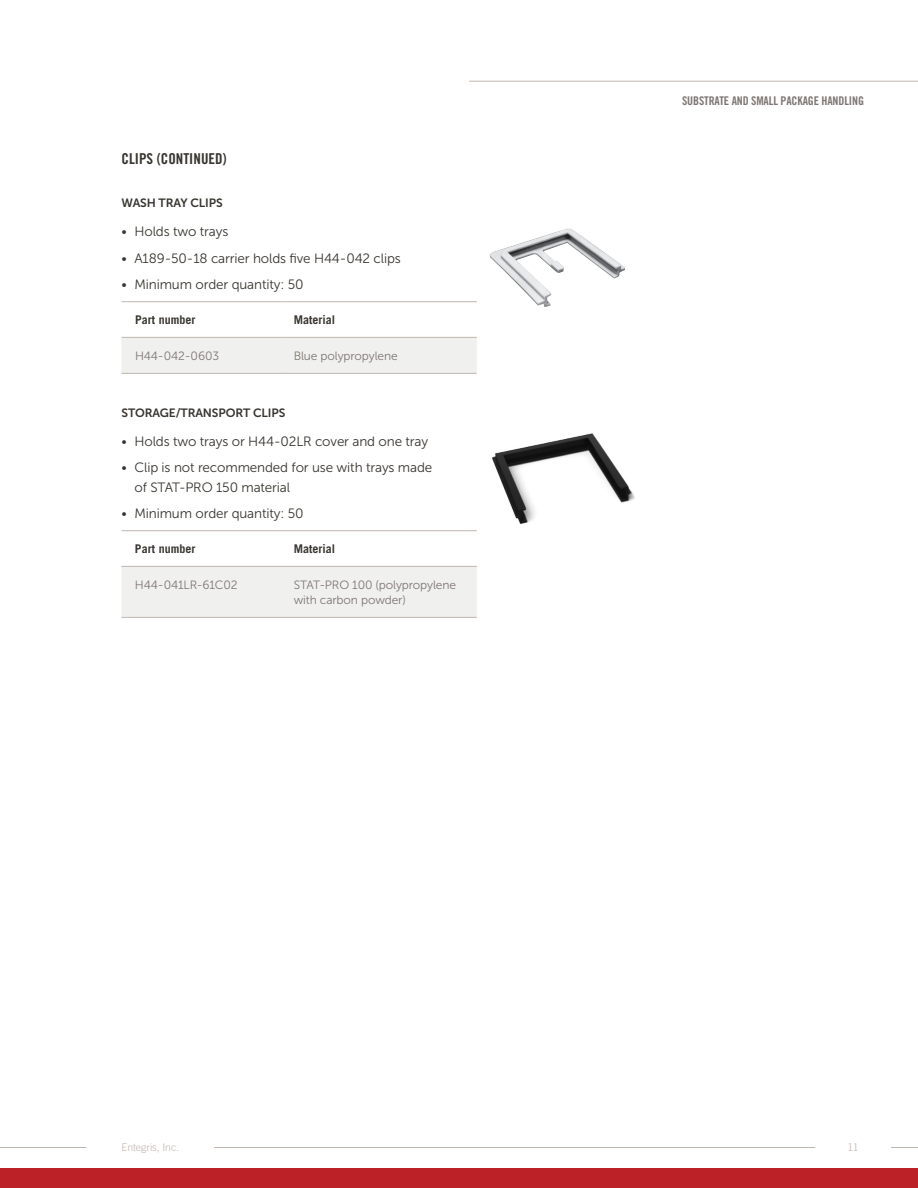
<style>
.page{position:relative;width:918px;height:1188px;background:#fff}
.page>*{position:absolute;margin:0;border:0;box-sizing:border-box;transform-origin:0 0}
.t1{font:15px "Trade Gothic LT Std Bd Cn 20";color:#38352f}
.t2{font:13.5px/19.5px "Museo Sans 300";letter-spacing:-.01em;color:#38352f}
.t3{font:12px/15px "Museo Sans 300";letter-spacing:-.01em;color:#7e7672}
.t4{font:700 12px "Trade Gothic LT Std";color:#38352f}
.t5{font:12px "Museo Sans 700";letter-spacing:-.01em;color:#38352f}
.t6{font:12px "Trade Gothic LT Std Bd Cn 20";letter-spacing:-.01em;color:#7e7672}
.t7{font:300 10.5px "Trade Gothic LT Std";letter-spacing:-.005em;color:#c0b5ae}
</style>
<div class="page">
<hr style="left:469px;top:81px;width:449px;height:1px;background:#c0b5ae">
<svg style="left:891px;top:1147px;width:27px;height:1px"></svg>
<hr style="left:0;top:1147px;width:815px;height:1px;background:#c0b5ae">
<svg style="left:86px;top:1147px;width:128px;height:1px"></svg>
<div style="left:0;top:1168px;width:918px;height:20px;background:#bb2127"></div>
<div style="left:122px;top:338px;width:355px;height:35px;background:#f0f0ee"></div>
<hr style="left:122px;top:373px;width:158px;height:1px;background:#c0b5ae">
<hr style="left:280px;top:373px;width:197px;height:1px;background:#c0b5ae">
<hr style="left:122px;top:301px;width:158px;height:1px;background:#c0b5ae">
<hr style="left:280px;top:301px;width:197px;height:1px;background:#c0b5ae">
<hr style="left:122px;top:337px;width:158px;height:1px;background:#c0b5ae">
<hr style="left:280px;top:337px;width:197px;height:1px;background:#c0b5ae">
<img style="left:490px;top:228px;width:135px;height:79px">
<div style="left:122px;top:567px;width:355px;height:50px;background:#f0f0ee"></div>
<hr style="left:121px;top:617px;width:159px;height:1px;background:#c0b5ae">
<hr style="left:280px;top:617px;width:197px;height:1px;background:#c0b5ae">
<hr style="left:121px;top:530px;width:159px;height:1px;background:#c0b5ae">
<hr style="left:280px;top:530px;width:197px;height:1px;background:#c0b5ae">
<hr style="left:121px;top:566px;width:159px;height:1px;background:#c0b5ae">
<hr style="left:280px;top:566px;width:197px;height:1px;background:#c0b5ae">
<img style="left:492px;top:433px;width:143px;height:91px">
<p class="t1" style="left:122px;top:150px;width:107px">CLIPS (CONTINUED)</p>
<p class="t5" style="left:122px;top:196px;width:103px">WASH TRAY CLIPS</p>
<p class="t2" style="left:122px;top:222px;width:108px">• Holds two trays</p>
<p class="t2" style="left:122px;top:248px;width:281px">• A189-50-18 carrier holds five H44-042 clips</p>
<p class="t2" style="left:122px;top:274px;width:184px">• Minimum order quantity: 50</p>
<p class="t4" style="left:135px;top:312px;width:62px">Part number</p>
<p class="t4" style="left:294px;top:312px;width:43px">Material</p>
<p class="t3" style="left:135px;top:348px;width:86px">H44-042-0603</p>
<p class="t3" style="left:294px;top:348px;width:105px">Blue polypropylene</p>
<p class="t5" style="left:121px;top:406px;width:165px">STORAGE/TRANSPORT CLIPS</p>
<p class="t2" style="left:121px;top:431px;width:308px">• Holds two trays or H44-02LR cover and one tray</p>
<p class="t2" style="left:134px;top:458px;width:299px;text-indent:-13px">• Clip is not recommended for use with trays made of STAT-PRO 150 material</p>
<p class="t2" style="left:121px;top:503px;width:184px">• Minimum order quantity: 50</p>
<p class="t4" style="left:135px;top:541px;width:62px">Part number</p>
<p class="t4" style="left:294px;top:541px;width:43px">Material</p>
<p class="t3" style="left:135px;top:577px;width:104px">H44-041LR-61C02</p>
<p class="t3" style="left:294px;top:577px;width:164px">STAT-PRO 100 (polypropylene with carbon powder)</p>
<p class="t6" style="left:682px;top:93px;width:183px">SUBSTRATE AND SMALL PACKAGE HANDLING</p>
<p class="t7" style="left:122px;top:1141px;width:59px">Entegris, Inc.</p>
<p class="t7" style="left:847px;top:1141px;width:13px">11</p>
</div>
